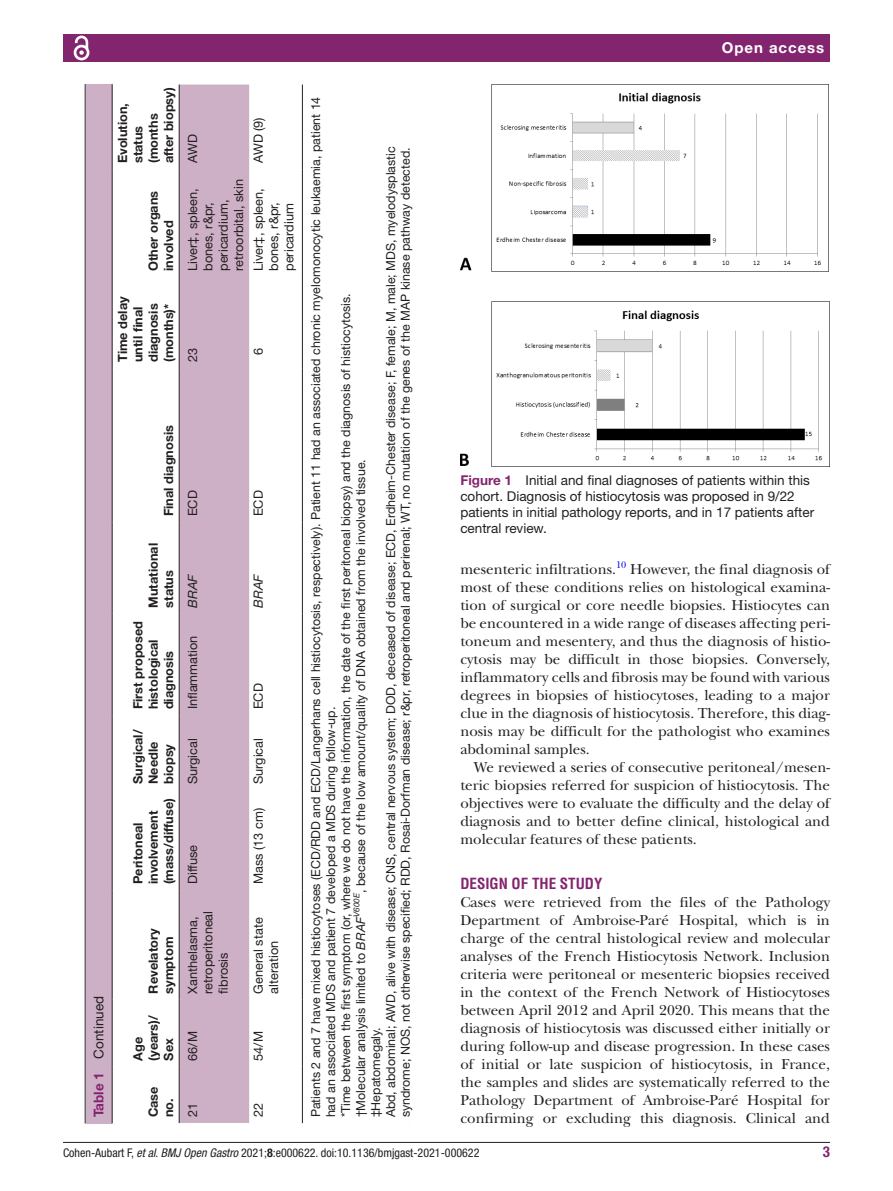
<style>
.page{position:relative;width:893px;height:1191px;background:#fff}
.page>*{position:absolute;margin:0;border:0;box-sizing:border-box;transform-origin:0 0}
.t1{font:15px/18px "New Baskerville";color:#231f20;text-align:justify}
.t2{font:700 condensed 15px "Helvetica LT Std";color:#83246f}
.t3{font:700 15px "Helvetica Neue LT Std";letter-spacing:.065em;color:#fff}
.t4{font:700 condensed 15px "Helvetica Neue LT Std";color:#83246f}
.t5{font:13.5px/16.2px "Helvetica Neue LT Std";color:#231f20}
.t6{font:700 12.75px/15.3px "Helvetica Neue LT Std";color:#231f20}
.t7{font:12.75px/15.3px "Helvetica Neue LT Std";color:#231f20}
.t8{font:italic 12.75px "Helvetica Neue LT Std";color:#231f20}
.t9{font:12.45px/15px "Helvetica Neue LT Std";color:#231f20}
.t10{font:condensed 12px "Helvetica Neue LT Std";color:#231f20}
.t11{font:9.9px "New Baskerville";color:#00f}
.t12{font:italic 8.25px "Helvetica Neue LT Std";color:#231f20}
.s1{font-weight:700;color:#83246f}
.s2{font-style:italic}
.s3{font-weight:700}
</style>
<div class="page">
<hr style="left:63px;top:1142px;width:767px;height:1px;background:#231f20">
<div style="left:63px;top:34px;width:767px;height:28px;background:#83246f"></div>
<svg style="left:73px;top:35px;width:17px;height:26px"></svg>
<div style="left:104px;top:84px;width:306px;height:1039px;background:#cdb0c5"></div>
<svg style="left:113px;top:85px;width:297px;height:1038px;fill:#fff"></svg>
<hr style="left:112px;top:1066px;width:1px;height:57px;background:#231f20">
<hr style="left:179px;top:1066px;width:1px;height:57px;background:#231f20">
<hr style="left:112px;top:999px;width:1px;height:67px;background:#231f20">
<hr style="left:179px;top:999px;width:1px;height:67px;background:#231f20">
<hr style="left:112px;top:890px;width:1px;height:109px;background:#231f20">
<hr style="left:179px;top:890px;width:1px;height:109px;background:#231f20">
<hr style="left:112px;top:790px;width:1px;height:100px;background:#231f20">
<hr style="left:179px;top:790px;width:1px;height:100px;background:#231f20">
<hr style="left:112px;top:715px;width:1px;height:75px;background:#231f20">
<hr style="left:179px;top:715px;width:1px;height:75px;background:#231f20">
<hr style="left:112px;top:613px;width:1px;height:102px;background:#231f20">
<hr style="left:179px;top:613px;width:1px;height:102px;background:#231f20">
<hr style="left:112px;top:522px;width:1px;height:91px;background:#231f20">
<hr style="left:179px;top:522px;width:1px;height:91px;background:#231f20">
<hr style="left:112px;top:368px;width:1px;height:154px;background:#231f20">
<hr style="left:179px;top:368px;width:1px;height:154px;background:#231f20">
<hr style="left:112px;top:277px;width:1px;height:91px;background:#231f20">
<hr style="left:179px;top:277px;width:1px;height:91px;background:#231f20">
<hr style="left:112px;top:169px;width:1px;height:108px;background:#231f20">
<hr style="left:179px;top:169px;width:1px;height:108px;background:#231f20">
<hr style="left:112px;top:84px;width:1px;height:85px;background:#231f20">
<hr style="left:179px;top:84px;width:1px;height:85px;background:#231f20">
<hr style="left:302px;top:1066px;width:1px;height:57px;background:#231f20">
<hr style="left:302px;top:999px;width:1px;height:67px;background:#231f20">
<hr style="left:302px;top:890px;width:1px;height:109px;background:#231f20">
<hr style="left:302px;top:790px;width:1px;height:100px;background:#231f20">
<hr style="left:302px;top:715px;width:1px;height:75px;background:#231f20">
<hr style="left:302px;top:613px;width:1px;height:102px;background:#231f20">
<hr style="left:302px;top:522px;width:1px;height:91px;background:#231f20">
<hr style="left:302px;top:368px;width:1px;height:154px;background:#231f20">
<hr style="left:302px;top:277px;width:1px;height:91px;background:#231f20">
<hr style="left:302px;top:169px;width:1px;height:108px;background:#231f20">
<hr style="left:302px;top:84px;width:1px;height:85px;background:#231f20">
<hr style="left:113px;top:84px;width:66px;height:1px;background:#fff">
<hr style="left:179px;top:84px;width:70px;height:1px;background:#fff">
<hr style="left:249px;top:84px;width:53px;height:1px;background:#fff">
<hr style="left:302px;top:84px;width:108px;height:1px;background:#fff">
<hr style="left:334px;top:84px;width:2px;height:1033px;background:#fff">
<hr style="left:349px;top:84px;width:2px;height:1033px;background:#fff">
<hr style="left:364px;top:84px;width:2px;height:1033px;background:#fff">
<hr style="left:379px;top:84px;width:2px;height:1033px;background:#fff">
<hr style="left:409px;top:84px;width:2px;height:1033px;background:#fff">
<div style="left:86px;top:84px;width:18px;height:1039px;background:#cdb0c5"></div>
<hr style="left:85px;top:84px;width:1px;height:1039px;background:#231f20">
<img style="left:460px;top:84px;width:370px;height:383px">
<p class="t6" style="left:115px;top:163px;width:77px;rotate:-90deg">Evolution, status (months after biopsy)</p>
<p class="t6" style="left:145px;top:271px;width:82px;rotate:-90deg">Other organs involved</p>
<p class="t6" style="left:115px;top:362px;width:67px;rotate:-90deg">Time delay until final diagnosis (months)*</p>
<p class="t7" style="left:185px;top:163px;width:30px;rotate:-90deg">AWD</p>
<p class="t7" style="left:185px;top:271px;width:93px;rotate:-90deg">Liver‡, spleen, bones, r&amp;pr, pericardium, retroorbital, skin</p>
<p class="t7" style="left:250px;top:163px;width:48px;rotate:-90deg">AWD (9)</p>
<p class="t7" style="left:250px;top:271px;width:84px;rotate:-90deg">Liver‡, spleen, bones, r&amp;pr, pericardium</p>
<p class="t7" style="left:185px;top:362px;width:16px;rotate:-90deg">23</p>
<p class="t7" style="left:250px;top:355px;width:9px;rotate:-90deg">6</p>
<p class="t5" style="left:90px;top:1117px;width:123px;rotate:-90deg"><span class="s1">Table 1</span> Continued</p>
<p class="t6" style="left:161px;top:516px;width:93px;rotate:-90deg">Final diagnosis</p>
<p class="t6" style="left:145px;top:607px;width:66px;rotate:-90deg">Mutational status</p>
<p class="t6" style="left:130px;top:709px;width:90px;rotate:-90deg">First proposed histological diagnosis</p>
<p class="t6" style="left:130px;top:784px;width:56px;rotate:-90deg">Surgical/<br>Needle biopsy</p>
<p class="t6" style="left:130px;top:884px;width:87px;rotate:-90deg">Peritoneal involvement (mass/diffuse)</p>
<p class="t6" style="left:145px;top:993px;width:67px;rotate:-90deg">Revelatory symptom</p>
<p class="t6" style="left:130px;top:1060px;width:47px;rotate:-90deg">Age (years)/<br>Sex</p>
<p class="t6" style="left:145px;top:1117px;width:32px;rotate:-90deg">Case no.</p>
<p class="t7" style="left:185px;top:516px;width:27px;rotate:-90deg">ECD</p>
<p class="t8" style="left:185px;top:607px;width:35px;rotate:-90deg">BRAF</p>
<p class="t7" style="left:185px;top:709px;width:75px;rotate:-90deg">Inflammation</p>
<p class="t7" style="left:185px;top:784px;width:47px;rotate:-90deg">Surgical</p>
<p class="t7" style="left:185px;top:884px;width:41px;rotate:-90deg">Diffuse</p>
<p class="t7" style="left:185px;top:993px;width:84px;rotate:-90deg">Xanthelasma, retroperitoneal fibrosis</p>
<p class="t7" style="left:185px;top:1060px;width:31px;rotate:-90deg">66/M</p>
<p class="t7" style="left:185px;top:1117px;width:16px;rotate:-90deg">21</p>
<p class="t7" style="left:250px;top:516px;width:27px;rotate:-90deg">ECD</p>
<p class="t8" style="left:251px;top:607px;width:35px;rotate:-90deg">BRAF</p>
<p class="t7" style="left:250px;top:709px;width:27px;rotate:-90deg">ECD</p>
<p class="t7" style="left:250px;top:784px;width:47px;rotate:-90deg">Surgical</p>
<p class="t7" style="left:250px;top:884px;width:78px;rotate:-90deg">Mass (13 cm)</p>
<p class="t7" style="left:250px;top:993px;width:78px;rotate:-90deg">General state alteration</p>
<p class="t7" style="left:250px;top:1060px;width:31px;rotate:-90deg">54/M</p>
<p class="t7" style="left:250px;top:1117px;width:16px;rotate:-90deg">22</p>
<p class="t9" style="left:308px;top:1117px;width:1022px;rotate:-90deg">Patients 2 and 7 have mixed histiocytoses (ECD/RDD and ECD/Langerhans cell histiocytosis, respectively). Patient 11 had an associated chronic myelomonocytic leukaemia, patient 14 had an associated MDS and patient 7 developed a MDS during follow-up.<br>*Time between the first symptom (or, where we do not have the information, the date of the first peritoneal biopsy) and the diagnosis of histiocytosis.<br>†Molecular analysis limited to <span class="s2">BRAF</span></p>
<p class="t9" style="left:368px;top:1117px;width:972px;rotate:-90deg">‡Hepatomegaly.<br>Abd, abdominal; AWD, alive with disease; CNS, central nervous system; DOD, deceased of disease; ECD, Erdheim-Chester disease; F, female; M, male; MDS, myelodysplastic syndrome; NOS, not otherwise specified; RDD, Rosai-Dorfman disease; r&amp;pr, retroperitoneal and perirenal; WT, no mutation of the genes of the MAP kinase pathway detected.</p>
<p class="t9" style="left:353px;top:893px;width:435px;rotate:-90deg">, because of the low amount/quality of DNA obtained from the involved tissue.</p>
<p class="t12" style="left:352px;top:917px;width:26px;rotate:-90deg">V600E</p>
<p class="t3" style="left:722px;top:39px;width:104px">Open access</p>
<p class="t5" style="left:460px;top:471px;width:355px"><span class="s1">Figure 1</span> Initial and final diagnoses of patients within this cohort. Diagnosis of histiocytosis was proposed in 9/22 patients in initial pathology reports, and in 17 patients after central review.</p>
<p class="t1" style="left:460px;top:560px;width:157px">mesenteric infiltrations.</p>
<p class="t11" style="left:616px;top:558px;width:12px">10</p>
<p class="t1" style="left:460px;top:560px;width:371px;text-indent:170px">However, the final diagnosis of most of these conditions relies on histological examina&shy;tion of surgical or core needle biopsies. Histiocytes can be encountered in a wide range of diseases affecting peri&shy;toneum and mesentery, and thus the diagnosis of histio&shy;cytosis may be difficult in those biopsies. Conversely, inflammatory cells and fibrosis may be found with various degrees in biopsies of histiocytoses, leading to a major clue in the diagnosis of histiocytosis. Therefore, this diag&shy;nosis may be difficult for the pathologist who examines abdominal samples.</p>
<p class="t1" style="left:460px;top:758px;width:371px;text-indent:14px">We reviewed a series of consecutive peritoneal/mesen&shy;teric biopsies referred for suspicion of histiocytosis. The objectives were to evaluate the difficulty and the delay of diagnosis and to better define clinical, histological and molecular features of these patients.</p>
<p class="t2" style="left:460px;top:874px;width:144px">DESIGN OF THE STUDY</p>
<p class="t1" style="left:460px;top:893px;width:371px">Cases were retrieved from the files of the Pathology Department of Ambroise-Paré Hospital, which is in charge of the central histological review and molecular analyses of the French Histiocytosis Network. Inclusion criteria were peritoneal or mesenteric biopsies received in the context of the French Network of Histiocytoses between April 2012 and April 2020. This means that the diagnosis of histiocytosis was discussed either initially or during follow-up and disease progression. In these cases of initial or late suspicion of histiocytosis, in France, the samples and slides are systematically referred to the Pathology Department of Ambroise-Paré Hospital for confirming or excluding this diagnosis. Clinical and</p>
<p class="t10" style="left:63px;top:1145px;width:418px">Cohen-Aubart F, <span class="s2">et al</span>. <span class="s2">BMJ Open Gastro</span> 2021;<span class="s3">8</span>:e000622. doi:10.1136/bmjgast-2021-000622</p>
<p class="t4" style="left:823px;top:1142px;width:9px">3</p>
</div>
